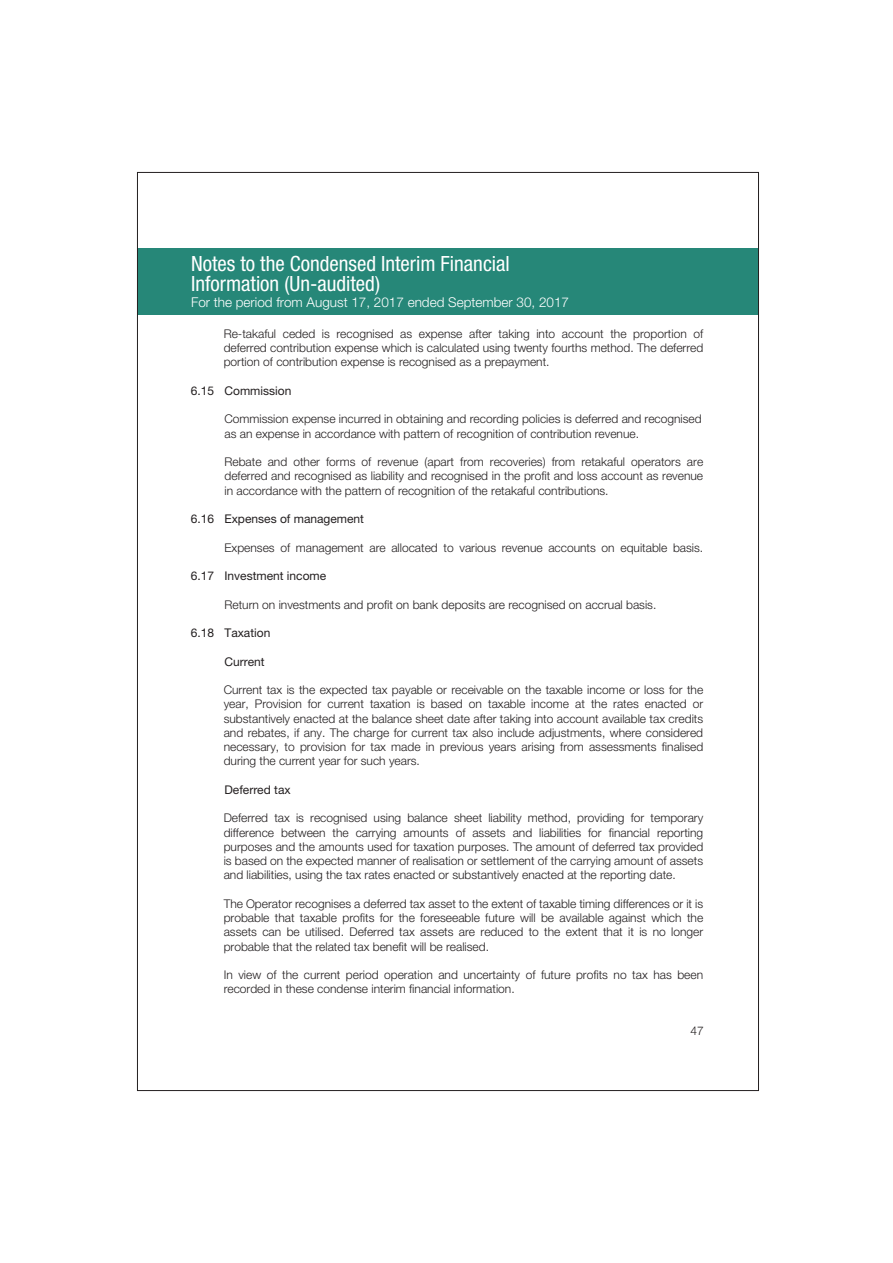
<style>
.page{position:relative;width:893px;height:1263px;background:#fff}
.page>*{position:absolute;margin:0;border:0;box-sizing:border-box;transform-origin:0 0}
.t1{font:condensed 21px/20.2px "Helvetica Neue LT Std";color:#fff}
.t2{font:300 13.5px "Helvetica Neue LT Std";color:#fff}
.t3{font:300 12px/14.2px "Helvetica Neue LT Std";color:#231f20;text-align:justify}
.t4{font:12px "Helvetica Neue LT Std";color:#231f20}
.t5{font:300 12px "Helvetica Neue";color:#231f20}
</style>
<div class="page">
<div style="left:137px;top:248px;width:621px;height:66px;background:#268778"></div>
<h1 class="t1" style="left:191px;top:253px;width:320px">Notes to the Condensed Interim Financial<br>Information (Un-audited)</h1>
<p class="t2" style="left:191px;top:294px;width:379px">For the period from August 17, 2017 ended September 30, 2017</p>
<p class="t3" style="left:224px;top:326px;width:481px">Re-takaful ceded is recognised as expense after taking into account the proportion of deferred contribution expense which is calculated using twenty fourths method. The deferred portion of contribution expense is recognised as a prepayment.</p>
<p class="t4" style="left:191px;top:383px;width:102px">6.15 Commission</p>
<p class="t3" style="left:224px;top:412px;width:479px">Commission expense incurred in obtaining and recording policies is deferred and recognised as an expense in accordance with pattern of recognition of contribution revenue.</p>
<p class="t3" style="left:224px;top:454px;width:480px">Rebate and other forms of revenue (apart from recoveries) from retakaful operators are deferred and recognised as liability and recognised in the profit and loss account as revenue in accordance with the pattern of recognition of the retakaful contributions.</p>
<p class="t4" style="left:191px;top:512px;width:175px">6.16 Expenses of management</p>
<p class="t3" style="left:224px;top:540px;width:480px">Expenses of management are allocated to various revenue accounts on equitable basis.</p>
<p class="t4" style="left:191px;top:569px;width:137px">6.17 Investment income</p>
<p class="t3" style="left:224px;top:597px;width:433px">Return on investments and profit on bank deposits are recognised on accrual basis.</p>
<p class="t4" style="left:191px;top:626px;width:81px">6.18 Taxation</p>
<p class="t4" style="left:224px;top:654px;width:42px">Current</p>
<p class="t3" style="left:224px;top:682px;width:481px">Current tax is the expected tax payable or receivable on the taxable income or loss for the year, Provision for current taxation is based on taxable income at the rates enacted or substantively enacted at the balance sheet date after taking into account available tax credits and rebates, if any. The charge for current tax also include adjustments, where considered necessary, to provision for tax made in previous years arising from assessments finalised during the current year for such years.</p>
<p class="t4" style="left:224px;top:782px;width:68px">Deferred tax</p>
<p class="t3" style="left:224px;top:811px;width:481px">Deferred tax is recognised using balance sheet liability method, providing for temporary difference between the carrying amounts of assets and liabilities for financial reporting purposes and the amounts used for taxation purposes. The amount of deferred tax provided is based on the expected manner of realisation or settlement of the carrying amount of assets and liabilities, using the tax rates enacted or substantively enacted at the reporting date.</p>
<p class="t3" style="left:224px;top:896px;width:481px">The Operator recognises a deferred tax asset to the extent of taxable timing differences or it is probable that taxable profits for the foreseeable future will be available against which the assets can be utilised. Deferred tax assets are reduced to the extent that it is no longer probable that the related tax benefit will be realised.</p>
<p class="t3" style="left:224px;top:967px;width:481px">In view of the current period operation and uncertainty of future profits no tax has been recorded in these condense interim financial information.</p>
<p class="t5" style="left:690px;top:1021px;width:15px">47</p>
</div>
